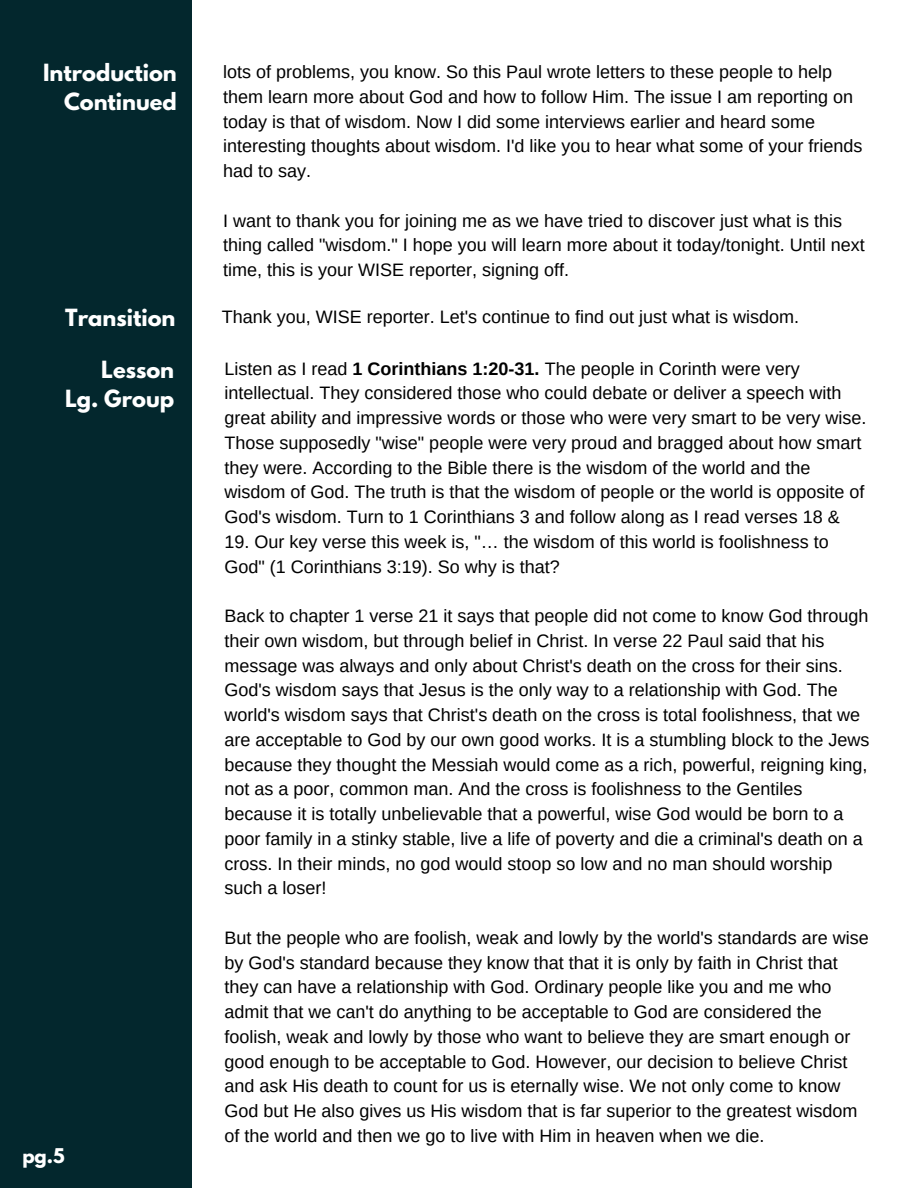
<style>
.page{position:relative;width:918px;height:1188px;background:#fff}
.page>*{position:absolute;margin:0;border:0;box-sizing:border-box;transform-origin:0 0}
.t1{font:700 21px/29.2px "League Spartan";color:#fff;text-align:right}
.t2{font:18px/24.8px "Arimo";color:#000}
.t3{font:18px/24.8px "Arimo";color:#000}
.t4{font:700 18px "League Spartan";color:#fff}
.s1{font-weight:700}
</style>
<div class="page">
<div style="left:0;top:0;width:191px;height:1188px;background:#03272d"></div>
<p class="t1" style="left:43px;top:61px;width:135px">Introduction<br>Continued</p>
<h1 class="t3" style="left:223px;top:59px;width:641px">lots of problems, you know. So this Paul wrote letters to these people to help them learn more about God and how to follow Him. The issue I am reporting on today is that of wisdom. Now I did some interviews earlier and heard some interesting thoughts about wisdom. I'd like you to hear what some of your friends had to say.</h1>
<p class="t3" style="left:223px;top:208px;width:643px">I want to thank you for joining me as we have tried to discover just what is this thing called "wisdom." I hope you will learn more about it today/tonight. Until next time, this is your WISE reporter, signing off.</p>
<p class="t1" style="left:65px;top:306px;width:112px">Transition</p>
<h1 class="t2" style="left:222px;top:305px;width:579px">Thank you, WISE reporter. Let's continue to find out just what is wisdom.</h1>
<h1 class="t2" style="left:225px;top:356px;width:643px">Listen as I read <span class="s1">1 Corinthians 1:20-31.</span> The people in Corinth were very intellectual. They considered those who could debate or deliver a speech with great ability and impressive words or those who were very smart to be very wise.<br>Those supposedly "wise" people were very proud and bragged about how smart they were. According to the Bible there is the wisdom of the world and the wisdom of God. The truth is that the wisdom of people or the world is opposite of God's wisdom. Turn to 1 Corinthians 3 and follow along as I read verses 18 &amp;</h1>
<h1 class="t2" style="left:225px;top:529px;width:606px">19. Our key verse this week is, "… the wisdom of this world is foolishness to<br>God" (1 Corinthians 3:19). So why is that?</h1>
<p class="t2" style="left:225px;top:603px;width:646px">Back to chapter 1 verse 21 it says that people did not come to know God through their own wisdom, but through belief in Christ. In verse 22 Paul said that his message was always and only about Christ's death on the cross for their sins.<br>God's wisdom says that Jesus is the only way to a relationship with God. The world's wisdom says that Christ's death on the cross is total foolishness, that we are acceptable to God by our own good works. It is a stumbling block to the Jews because they thought the Messiah would come as a rich, powerful, reigning king, not as a poor, common man. And the cross is foolishness to the Gentiles because it is totally unbelievable that a powerful, wise God would be born to a poor family in a stinky stable, live a life of poverty and die a criminal's death on a cross. In their minds, no god would stoop so low and no man should worship such a loser!</p>
<p class="t2" style="left:225px;top:925px;width:646px">But the people who are foolish, weak and lowly by the world's standards are wise by God's standard because they know that that it is only by faith in Christ that they can have a relationship with God. Ordinary people like you and me who admit that we can't do anything to be acceptable to God are considered the foolish, weak and lowly by those who want to believe they are smart enough or good enough to be acceptable to God. However, our decision to believe Christ and ask His death to count for us is eternally wise. We not only come to know God but He also gives us His wisdom that is far superior to the greatest wisdom of the world and then we go to live with Him in heaven when we die.</p>
<p class="t1" style="left:65px;top:357px;width:111px">Lesson<br>Lg. Group</p>
<h2 class="t4" style="left:22px;top:1146px;width:44px">pg.5</h2>
</div>
